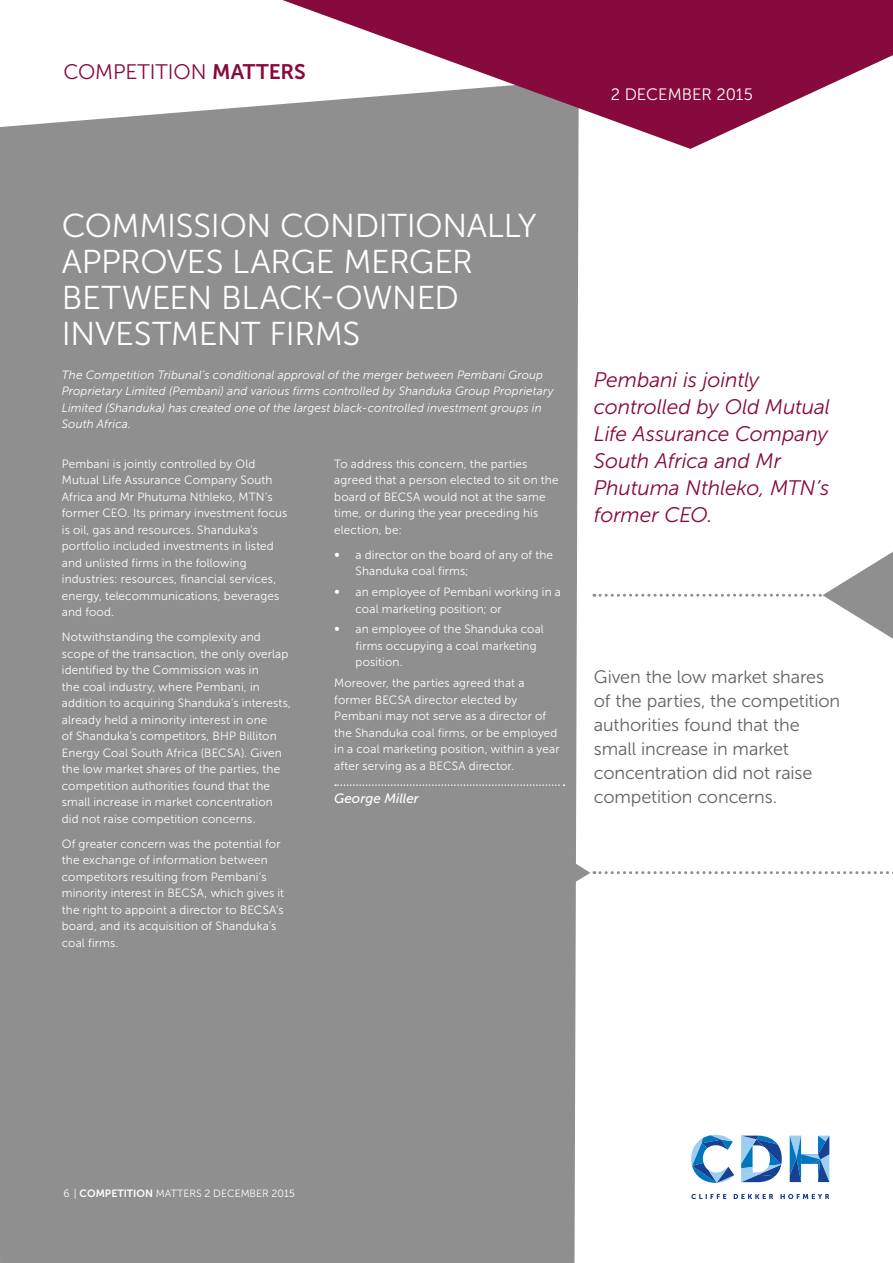
<style>
.page{position:relative;width:893px;height:1263px;background:#fff}
.page>*{position:absolute;margin:0;border:0;box-sizing:border-box;transform-origin:0 0}
.t1{font:33px/36px "Museo Sans 300";letter-spacing:-.01em;color:#fff}
.t2{font:italic 21px/27px "Museo Sans 300";letter-spacing:-.01em;color:#860a3d}
.t3{font:21px "Museo Sans 300";letter-spacing:-.005em;color:#860a3d}
.t4{font:18px/24px "Museo Sans 300";letter-spacing:-.005em;color:#646363}
.t5{font:16.5px "Museo Sans 300";color:#fff}
.t6{font:italic 13.5px "Museo Sans 500";color:#fff}
.t7{font:12px/16.5px "Museo Sans 300";letter-spacing:.01em;color:#fff}
.t8{font:italic 12px/16.5px "Museo Sans 300";letter-spacing:.01em;color:#fff}
.t9{font:10.5px "Museo Sans 300";color:#fff}
.s1{font-family:"Museo Sans 700"}
</style>
<div class="page">
<div style="left:0;top:135px;width:579px;height:1128px;background:#908f8f"></div>
<svg style="left:0;top:108px;width:228px;height:27px;fill:#908f8f"></svg>
<svg style="left:228px;top:0;width:664px;height:149px;fill:#860a3d"></svg>
<svg style="left:789px;top:1136px;width:40px;height:46px"></svg>
<svg style="left:691px;top:1194px;width:138px;height:5px"></svg>
<svg style="left:691px;top:1135px;width:43px;height:48px"></svg>
<svg style="left:741px;top:1136px;width:40px;height:46px"></svg>
<svg style="left:335px;top:784px;width:229px;height:2px"></svg>
<svg style="left:567px;top:859px;width:322px;height:28px"></svg>
<svg style="left:594px;top:552px;width:298px;height:86px"></svg>
<h2 class="t3" style="left:64px;top:64px;width:244px">COMPETITION <span class="s1">MATTERS</span></h2>
<h3 class="t5" style="left:611px;top:88px;width:143px">2 DECEMBER 2015</h3>
<h1 class="t1" style="left:62px;top:212px;width:476px">COMMISSION CONDITIONALLY<br>APPROVES LARGE MERGER<br>BETWEEN BLACK-OWNED<br>INVESTMENT FIRMS</h1>
<p class="t8" style="left:62px;top:368px;width:493px">The Competition Tribunal’s conditional approval of the merger between Pembani Group Proprietary Limited (Pembani) and various firms controlled by Shanduka Group Proprietary Limited (Shanduka) has created one of the largest black-controlled investment groups in South Africa.</p>
<p class="t7" style="left:62px;top:457px;width:227px">Pembani is jointly controlled by Old Mutual Life Assurance Company South Africa and Mr Phutuma Nthleko, MTN’s former CEO. Its primary investment focus is oil, gas and resources. Shanduka’s portfolio included investments in listed and unlisted firms in the following industries: resources, financial services, energy, telecommunications, beverages and food.</p>
<p class="t7" style="left:62px;top:630px;width:231px">Notwithstanding the complexity and scope of the transaction, the only overlap identified by the Commission was in<br>the coal industry, where Pembani, in addition to acquiring Shanduka’s interests, already held a minority interest in one<br>of Shanduka’s competitors, BHP Billiton Energy Coal South Africa (BECSA). Given the low market shares of the parties, the competition authorities found that the small increase in market concentration did not raise competition concerns.</p>
<p class="t7" style="left:62px;top:837px;width:224px">Of greater concern was the potential for the exchange of information between competitors resulting from Pembani’s minority interest in BECSA, which gives it the right to appoint a director to BECSA’s board, and its acquisition of Shanduka’s coal firms.</p>
<p class="t7" style="left:334px;top:457px;width:226px">To address this concern, the parties agreed that a person elected to sit on the board of BECSA would not at the same time, or during the year preceding his election, be:</p>
<p class="t7" style="left:334px;top:548px;width:7px">∞</p>
<p class="t7" style="left:355px;top:548px;width:199px">a director on the board of any of the<br>Shanduka coal firms;</p>
<p class="t7" style="left:334px;top:585px;width:7px">∞</p>
<p class="t7" style="left:355px;top:585px;width:207px">an employee of Pembani working in a coal marketing position; or</p>
<p class="t7" style="left:334px;top:622px;width:7px">∞</p>
<p class="t7" style="left:355px;top:622px;width:190px">an employee of the Shanduka coal firms occupying a coal marketing position.</p>
<p class="t7" style="left:334px;top:676px;width:227px">Moreover, the parties agreed that a former BECSA director elected by Pembani may not serve as a director of the Shanduka coal firms, or be employed in a coal marketing position, within a year after serving as a BECSA director.</p>
<p class="t6" style="left:334px;top:793px;width:86px">George Miller</p>
<h2 class="t2" style="left:594px;top:368px;width:237px">Pembani is jointly controlled by Old Mutual<br>Life Assurance Company<br>South Africa and Mr<br>Phutuma Nthleko, MTN’s former CEO.</h2>
<h3 class="t4" style="left:594px;top:666px;width:248px">Given the low market shares of the parties, the competition authorities found that the small increase in market concentration did not raise competition concerns.</h3>
<p class="t9" style="left:64px;top:1189px;width:233px">6 | <span class="s1">COMPETITION</span> MATTERS 2 DECEMBER 2015</p>
</div>
